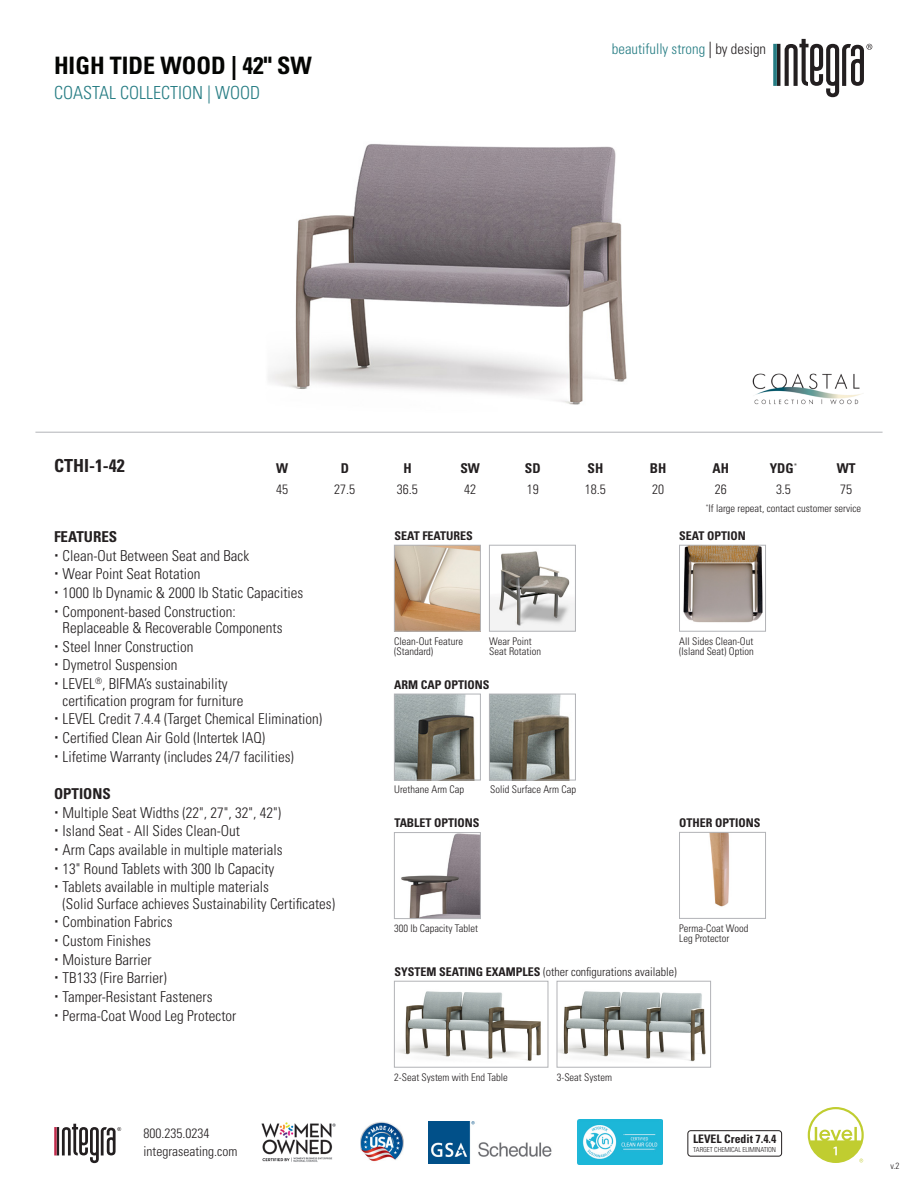
<style>
.page{position:relative;width:918px;height:1188px;background:#fff}
.page>*{position:absolute;margin:0;border:0;box-sizing:border-box;transform-origin:0 0}
.t1{font:700 condensed 24px "Univers LT Std";color:#040503}
.t2{font:300 condensed 18px "Univers LT Std";color:#257c83}
.t3{font:700 condensed 18px "Univers LT Std";color:#231f20}
.t4{font:300 condensed 15px/16.5px "Univers LT Std";color:#231f20}
.t5{font:700 condensed 15px "Univers LT Std";color:#231f20}
.t6{font:300 condensed 14.7px "Univers LT Std";color:#257c83}
.t7{font:300 condensed 13.5px/18px "Univers LT Std";color:#231f20}
.t8{font:700 condensed 13.5px "Univers LT Std";color:#231f20}
.t9{font:700 condensed 12px "Univers LT Std";color:#231f20}
.t10{font:300 condensed 12px "Univers LT Std";color:#231f20}
.t11{font:700 condensed 11.7px "Univers LT Std";color:#231f20}
.t12{font:300 condensed 10.5px/10.5px "Univers LT Std";color:#231f20}
.t13{font:300 condensed 9px "Univers LT Std";color:#231f20}
.t14{font:300 condensed 6.9px "Univers LT Std";letter-spacing:-.01em;color:#231f20}
.s1{font-size:16.35px;color:#231f20}
.s2{color:#231f20}
.s3{font-weight:700}
</style>
<div class="page">
<img style="left:752px;top:373px;width:111px;height:32px">
<hr style="left:35px;top:432px;width:848px;height:1px;background:#b2b3b7">
<svg style="left:773px;top:39px;width:99px;height:58px"></svg>
<svg style="left:54px;top:1124px;width:67px;height:39px"></svg>
<img style="left:360px;top:1121px;width:43px;height:41px">
<img style="left:261px;top:1122px;width:74px;height:40px">
<img style="left:577px;top:1120px;width:86px;height:44px">
<img style="left:428px;top:1121px;width:124px;height:42px">
<svg style="left:808px;top:1107px;width:56px;height:56px"></svg>
<div style="left:688px;top:1130px;width:94px;height:27px;border:1px solid #231f20;border-radius:3px"></div>
<img style="left:268px;top:144px;width:359px;height:261px">
<img style="left:396px;top:991px;width:145px;height:70px">
<div style="left:394px;top:981px;width:154px;height:86px;border:1px solid #b2b3b7"></div>
<img style="left:559px;top:991px;width:147px;height:71px">
<div style="left:557px;top:981px;width:154px;height:86px;border:1px solid #b2b3b7"></div>
<img style="left:396px;top:696px;width:79px;height:82px">
<div style="left:394px;top:694px;width:87px;height:86px;border:1px solid #b2b3b7"></div>
<img style="left:491px;top:696px;width:79px;height:82px">
<div style="left:489px;top:694px;width:87px;height:86px;border:1px solid #b2b3b7"></div>
<img style="left:491px;top:551px;width:83px;height:78px">
<div style="left:489px;top:545px;width:87px;height:86px;border:1px solid #b2b3b7"></div>
<img style="left:396px;top:547px;width:83px;height:82px">
<div style="left:394px;top:545px;width:87px;height:86px;border:1px solid #b2b3b7"></div>
<img style="left:683px;top:547px;width:80px;height:76px">
<div style="left:679px;top:545px;width:87px;height:86px;border:1px solid #b2b3b7"></div>
<img style="left:401px;top:834px;width:78px;height:83px">
<div style="left:394px;top:832px;width:87px;height:87px;border:1px solid #b2b3b7"></div>
<img style="left:709px;top:834px;width:20px;height:73px">
<div style="left:679px;top:832px;width:87px;height:87px;border:1px solid #b2b3b7"></div>
<p class="t1" style="left:54px;top:50px;width:259px">HIGH TIDE WOOD | 42" SW</p>
<p class="t2" style="left:54px;top:82px;width:208px">COASTAL COLLECTION | WOOD</p>
<p class="t6" style="left:612px;top:40px;width:156px">beautifully strong <span class="s1">|</span> <span class="s2">by design</span></p>
<p class="t3" style="left:54px;top:455px;width:72px">CTHI-1-42</p>
<p class="t8" style="left:276px;top:460px;width:14px">W</p>
<p class="t8" style="left:341px;top:460px;width:10px">D</p>
<p class="t8" style="left:403px;top:460px;width:10px">H</p>
<p class="t8" style="left:460px;top:460px;width:21px">SW</p>
<p class="t8" style="left:525px;top:460px;width:17px">SD</p>
<p class="t8" style="left:588px;top:460px;width:17px">SH</p>
<p class="t8" style="left:650px;top:460px;width:18px">BH</p>
<p class="t8" style="left:713px;top:460px;width:18px">AH</p>
<p class="t8" style="left:770px;top:460px;width:29px">YDG<sup>*</sup></p>
<p class="t8" style="left:837px;top:460px;width:20px">WT</p>
<p class="t7" style="left:276px;top:480px;width:13px">45</p>
<p class="t7" style="left:334px;top:480px;width:22px">27.5</p>
<p class="t7" style="left:397px;top:480px;width:22px">36.5</p>
<p class="t7" style="left:464px;top:480px;width:13px">42</p>
<p class="t7" style="left:527px;top:480px;width:13px">19</p>
<p class="t7" style="left:585px;top:480px;width:22px">18.5</p>
<p class="t7" style="left:652px;top:480px;width:13px">20</p>
<p class="t7" style="left:715px;top:480px;width:13px">26</p>
<p class="t7" style="left:776px;top:480px;width:16px">3.5</p>
<p class="t7" style="left:840px;top:480px;width:13px">75</p>
<p class="t12" style="left:706px;top:503px;width:157px"><sup>*</sup>If large repeat, contact customer service</p>
<p class="t5" style="left:54px;top:527px;width:65px">FEATURES</p>
<p class="t4" style="left:63px;top:547px;width:188px">Clean-Out Between Seat and Back</p>
<p class="t4" style="left:63px;top:566px;width:139px">Wear Point Seat Rotation</p>
<p class="t4" style="left:63px;top:584px;width:242px">1000 lb Dynamic &amp; 2000 lb Static Capacities</p>
<p class="t4" style="left:63px;top:603px;width:221px">Component-based Construction:<br>Replaceable &amp; Recoverable Components</p>
<p class="t4" style="left:63px;top:638px;width:132px">Steel Inner Construction</p>
<p class="t4" style="left:63px;top:657px;width:116px">Dymetrol Suspension</p>
<p class="t4" style="left:63px;top:676px;width:182px">LEVEL<sup>®</sup>, BIFMA’s sustainability certification program for furniture</p>
<p class="t4" style="left:63px;top:711px;width:261px">LEVEL Credit 7.4.4 (Target Chemical Elimination)</p>
<p class="t4" style="left:63px;top:729px;width:204px">Certified Clean Air Gold (Intertek IAQ)</p>
<p class="t4" style="left:63px;top:748px;width:233px">Lifetime Warranty (includes 24/7 facilities)</p>
<p class="t5" style="left:54px;top:784px;width:58px">OPTIONS</p>
<p class="t4" style="left:63px;top:804px;width:220px">Multiple Seat Widths (22", 27", 32", 42")</p>
<p class="t4" style="left:63px;top:823px;width:179px">Island Seat - All Sides Clean-Out</p>
<p class="t4" style="left:63px;top:841px;width:221px">Arm Caps available in multiple materials</p>
<p class="t4" style="left:63px;top:860px;width:213px">13" Round Tablets with 300 lb Capacity</p>
<p class="t4" style="left:63px;top:879px;width:274px">Tablets available in multiple materials<br>(Solid Surface achieves Sustainability Certificates)</p>
<p class="t4" style="left:63px;top:914px;width:111px">Combination Fabrics</p>
<p class="t4" style="left:63px;top:933px;width:90px">Custom Finishes</p>
<p class="t4" style="left:63px;top:951px;width:91px">Moisture Barrier</p>
<p class="t4" style="left:63px;top:970px;width:106px">TB133 (Fire Barrier)</p>
<p class="t4" style="left:63px;top:988px;width:151px">Tamper-Resistant Fasteners</p>
<p class="t4" style="left:63px;top:1007px;width:175px">Perma-Coat Wood Leg Protector</p>
<p class="t9" style="left:394px;top:528px;width:80px">SEAT FEATURES</p>
<p class="t9" style="left:679px;top:528px;width:68px">SEAT OPTION</p>
<p class="t12" style="left:394px;top:636px;width:70px">Clean-Out Feature</p>
<p class="t12" style="left:394px;top:646px;width:41px">(Standard)</p>
<p class="t12" style="left:679px;top:636px;width:76px">All Sides Clean-Out</p>
<p class="t12" style="left:679px;top:646px;width:76px">(Island Seat) Option</p>
<p class="t12" style="left:489px;top:636px;width:53px">Wear Point<br>Seat Rotation</p>
<p class="t9" style="left:394px;top:677px;width:97px">ARM CAP OPTIONS</p>
<p class="t12" style="left:394px;top:785px;width:71px">Urethane Arm Cap</p>
<p class="t12" style="left:490px;top:785px;width:87px">Solid Surface Arm Cap</p>
<p class="t9" style="left:394px;top:815px;width:87px">TABLET OPTIONS</p>
<p class="t9" style="left:679px;top:815px;width:83px">OTHER OPTIONS</p>
<p class="t12" style="left:679px;top:923px;width:71px">Perma-Coat Wood<br>Leg Protector</p>
<p class="t12" style="left:394px;top:923px;width:85px">300 lb Capacity Tablet</p>
<p class="t10" style="left:394px;top:964px;width:284px"><span class="s3">SYSTEM SEATING EXAMPLES</span> (other configurations available)</p>
<p class="t12" style="left:394px;top:1072px;width:115px">2-Seat System with End Table</p>
<p class="t12" style="left:557px;top:1072px;width:57px">3-Seat System</p>
<p class="t7" style="left:144px;top:1124px;width:95px">800.235.0234 integraseating.com</p>
<p class="t11" style="left:693px;top:1132px;width:85px">LEVEL Credit 7.4.4</p>
<p class="t14" style="left:693px;top:1145px;width:84px">TARGET CHEMICAL ELIMINATION</p>
<p class="t13" style="left:890px;top:1160px;width:11px">v.2</p>
</div>
